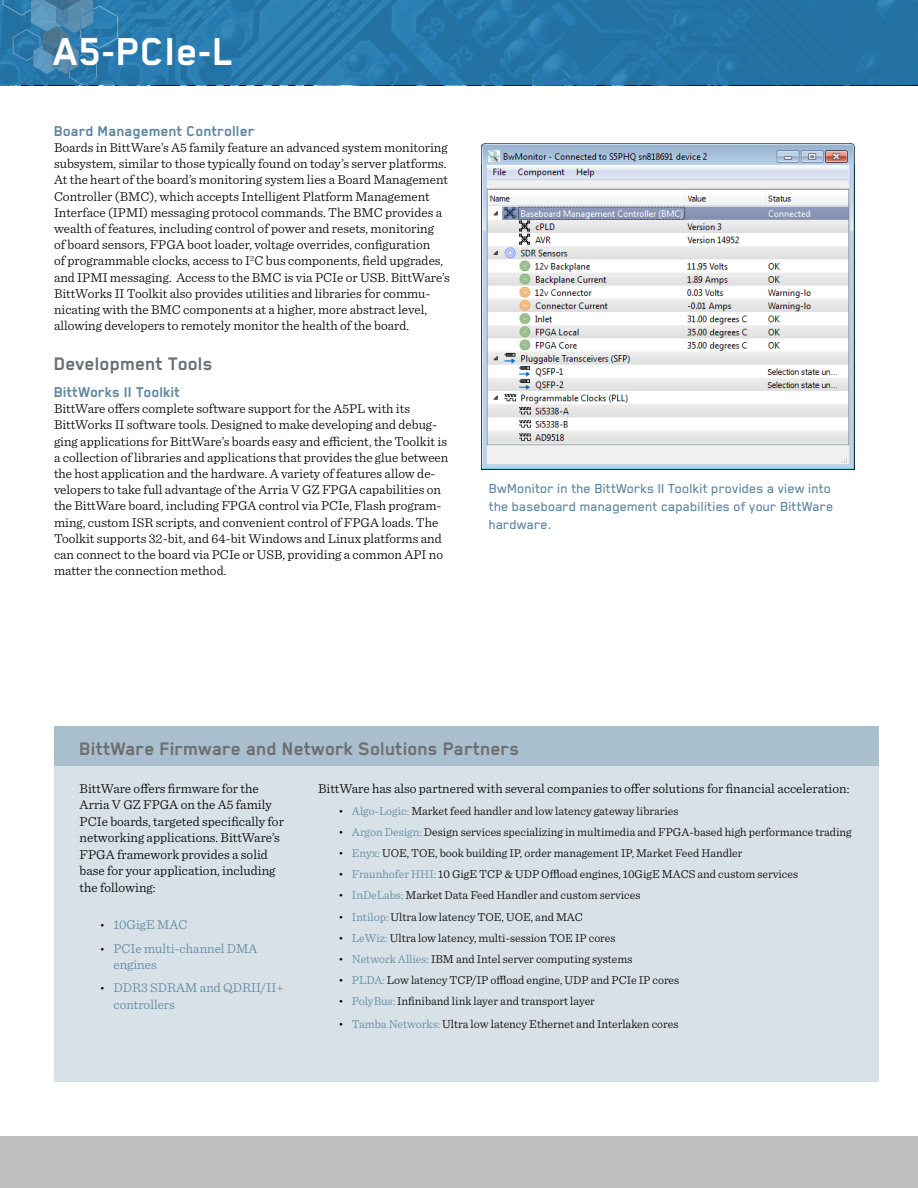
<style>
.page{position:relative;width:918px;height:1188px;background:#fff}
.page>*{position:absolute;margin:0;border:0;box-sizing:border-box;transform-origin:0 0}
.t1{font:700 45px "Blender Pro";color:#fff}
.t2{font:700 21px "Blender Pro";color:#6d6e71}
.t3{font:700 16.5px "Blender Pro";color:#5d87a1}
.t4{font:500 15px/18px "Blender Pro";color:#5d87a1}
.t5{font:300 13.5px/16.2px "Sentinel";color:#000}
.t6{font:300 13.5px/16.5px "Sentinel";color:#5d87a1}
.t7{font:300 12px "Sentinel";color:#000}
.s1{font-size:12px;color:#000}
.s2{color:#5d87a1}
</style>
<div class="page">
<svg style="left:0;top:0;width:917px;height:86px;background:#2676a9"></svg>
<div style="left:0;top:1137px;width:918px;height:51px;background:#bcbec0"></div>
<svg style="left:3px;top:0;width:115px;height:86px;background:#387eab"></svg>
<div style="left:54px;top:738px;width:825px;height:344px;background:#d7e1e7"></div>
<div style="left:54px;top:726px;width:825px;height:40px;background:#a9bfcd"></div>
<img style="left:482px;top:143px;width:372px;height:326px">
<h1 class="t1" style="left:54px;top:27px;width:182px">A5-PCIe-L</h1>
<p class="t3" style="left:54px;top:122px;width:202px">Board Management Controller</p>
<p class="t5" style="left:54px;top:138px;width:397px">Boards in BittWare’s A5 family feature an advanced system monitoring subsystem, similar to those typically found on today’s server platforms.<br>At the heart of the board’s monitoring system lies a Board Management Controller (BMC), which accepts Intelligent Platform Management Interface (IPMI) messaging protocol commands. The BMC provides a wealth of features, including control of power and resets, monitoring<br>of board sensors, FPGA boot loader, voltage overrides, configuration<br>of programmable clocks, access to I<sup>2</sup>C bus components, field upgrades, and IPMI messaging. Access to the BMC is via PCIe or USB. BittWare’s BittWorks II Toolkit also provides utilities and libraries for commu&shy;nicating with the BMC components at a higher, more abstract level, allowing developers to remotely monitor the health of the board.</p>
<h2 class="t2" style="left:54px;top:352px;width:160px">Development Tools</h2>
<p class="t3" style="left:54px;top:383px;width:128px">BittWorks II Toolkit</p>
<p class="t5" style="left:54px;top:400px;width:396px">BittWare offers complete software support for the A5PL with its BittWorks II software tools. Designed to make developing and debug&shy;ging applications for BittWare’s boards easy and efficient, the Toolkit is a collection of libraries and applications that provides the glue between the host application and the hardware. A variety of features allow de&shy;velopers to take full advantage of the Arria V GZ FPGA capabilities on the BittWare board, including FPGA control via PCIe, Flash program&shy;ming, custom ISR scripts, and convenient control of FPGA loads. The Toolkit supports 32-bit, and 64-bit Windows and Linux platforms and can connect to the board via PCIe or USB, providing a common API no matter the connection method.</p>
<p class="t4" style="left:489px;top:479px;width:346px">BwMonitor in the BittWorks II Toolkit provides a view into the baseboard management capabilities of your BittWare hardware.</p>
<h2 class="t2" style="left:80px;top:737px;width:441px">BittWare Firmware and Network Solutions Partners</h2>
<p class="t5" style="left:80px;top:779px;width:206px">BittWare offers firmware for the<br>Arria V GZ FPGA on the A5 family<br>PCIe boards, targeted specifically for networking applications. BittWare’s<br>FPGA framework provides a solid base for your application, including the following:</p>
<p class="t6" style="left:100px;top:916px;width:89px"><span class="s1">•</span> 10GigE MAC</p>
<p class="t6" style="left:113px;top:939px;width:146px;text-indent:-14px"><span class="s1">•</span> PCIe multi-channel DMA engines</p>
<p class="t6" style="left:113px;top:979px;width:172px;text-indent:-14px"><span class="s1">•</span> DDR3 SDRAM and QDRII/II+ controllers</p>
<p class="t5" style="left:318px;top:779px;width:533px">BittWare has also partnered with several companies to offer solutions for financial acceleration:</p>
<p class="t7" style="left:338px;top:802px;width:342px">• <span class="s2">Algo-Logic:</span> Market feed handler and low latency gateway libraries</p>
<p class="t7" style="left:338px;top:823px;width:515px">• <span class="s2">Argon Design:</span> Design services specializing in multimedia and FPGA-based high performance trading</p>
<p class="t7" style="left:338px;top:844px;width:406px">• <span class="s2">Enyx:</span> UOE, TOE, book building IP, order management IP, Market Feed Handler</p>
<p class="t7" style="left:338px;top:865px;width:461px">• <span class="s2">Fraunhofer HHI:</span> 10 GigE TCP &amp; UDP Offload engines, 10GigE MACS and custom services</p>
<p class="t7" style="left:338px;top:887px;width:304px">• <span class="s2">InDeLabs:</span> Market Data Feed Handler and custom services</p>
<p class="t7" style="left:338px;top:908px;width:246px">• <span class="s2">Intilop:</span> Ultra low latency TOE, UOE, and MAC</p>
<p class="t7" style="left:338px;top:929px;width:279px">• <span class="s2">LeWiz:</span> Ultra low latency, multi-session TOE IP cores</p>
<p class="t7" style="left:338px;top:950px;width:296px">• <span class="s2">Network Allies:</span> IBM and Intel server computing systems</p>
<p class="t7" style="left:338px;top:971px;width:342px">• <span class="s2">PLDA:</span> Low latency TCP/IP offload engine, UDP and PCIe IP cores</p>
<p class="t7" style="left:338px;top:992px;width:258px">• <span class="s2">PolyBus:</span> Infiniband link layer and transport layer</p>
<p class="t7" style="left:338px;top:1015px;width:342px">• <span class="s2">Tamba Networks:</span> Ultra low latency Ethernet and Interlaken cores</p>
</div>
